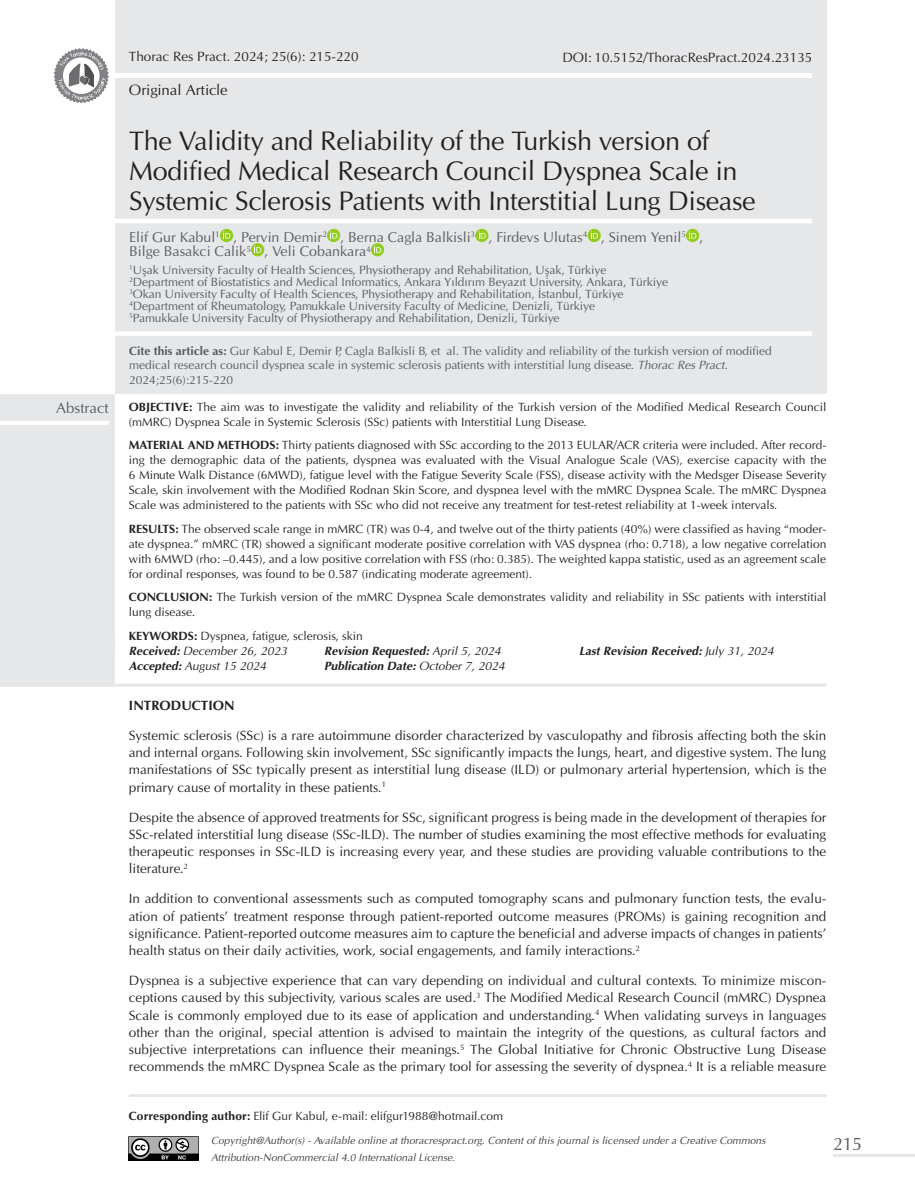
<style>
.page{position:relative;width:915px;height:1191px;background:#fff}
.page>*{position:absolute;margin:0;border:0;box-sizing:border-box;transform-origin:0 0}
.t1{font:27px/30px "Optima Normal Tr";letter-spacing:-.015em;color:#231f20}
.t2{font:18px "Optima Normal Tr";color:#57585a}
.t3{font:15px "Optima Normal Tr";color:#231f20}
.t4{font:15px "Optima Normal Tr";color:#57585a}
.t5{font:14.25px/14.2px "Optima Normal Tr";color:#57585a}
.t6{font:13.5px/17.2px "Optima Normal Tr";color:#231f20;text-align:justify}
.t7{font:13.5px "Optima Bold Tr";color:#231f20}
.t8{font:12px/15px "Optima Normal Tr";color:#231f20}
.t9{font:12px/12px "Optima Normal Tr";color:#57585a}
.t10{font:italic 700 12px "Optima Tr";color:#231f20}
.t11{font:12px "Optima Italic Tr";color:#231f20}
.t12{font:10.5px/16.5px "Optima Italic Tr";color:#3e3e3f}
.s1{font-family:"Optima Bold Tr"}
.s2{font-family:"Optima Italic Tr"}
.s3{font-family:"Optima Tr";font-weight:700;font-style:italic}
.s4{font-family:"Optima Italic Tr";font-weight:400;font-style:normal}
</style>
<div class="page">
<div style="left:115px;top:0;width:711px;height:262px;background:#e6e7e9"></div>
<hr style="left:45px;top:74px;width:767px;height:4px;background:#fff">
<svg style="left:53px;top:48px;width:56px;height:55px"></svg>
<hr style="left:833px;top:1154px;width:81px;height:2px;background:#e6e7e9">
<div style="left:0;top:394px;width:115px;height:257px;background:#e6e7e9"></div>
<div style="left:114px;top:635px;width:712px;height:45px;background:#fff"></div>
<div style="left:0;top:638px;width:115px;height:48px;background:#e6e7e9"></div>
<hr style="left:0;top:683px;width:826px;height:3px;background:#e6e7e9">
<div style="left:0;top:420px;width:109px;height:5px;background:#fff"></div>
<div style="left:115px;top:130px;width:711px;height:264px;background:#e6e7e9"></div>
<hr style="left:111px;top:219px;width:700px;height:4px;background:#fff">
<div style="left:111px;top:331px;width:700px;height:5px;background:#fff"></div>
<svg style="left:220px;top:229px;width:13px;height:13px"></svg>
<svg style="left:223px;top:231px;width:7px;height:7px"></svg>
<svg style="left:327px;top:229px;width:13px;height:13px"></svg>
<svg style="left:330px;top:231px;width:7px;height:7px"></svg>
<svg style="left:475px;top:229px;width:13px;height:13px"></svg>
<svg style="left:478px;top:231px;width:7px;height:7px"></svg>
<svg style="left:587px;top:229px;width:13px;height:13px"></svg>
<svg style="left:590px;top:231px;width:7px;height:7px"></svg>
<svg style="left:685px;top:229px;width:14px;height:13px"></svg>
<svg style="left:689px;top:231px;width:7px;height:7px"></svg>
<svg style="left:251px;top:243px;width:13px;height:13px"></svg>
<svg style="left:254px;top:245px;width:7px;height:8px"></svg>
<svg style="left:371px;top:243px;width:13px;height:13px"></svg>
<svg style="left:374px;top:245px;width:7px;height:8px"></svg>
<hr style="left:129px;top:1094px;width:697px;height:3px;background:#e6e7e9">
<img style="left:129px;top:1136px;width:69px;height:24px">
<p class="t4" style="left:56px;top:399px;width:54px">Abstract</p>
<p class="t6" style="left:129px;top:48px;width:231px">Thorac Res Pract. 2024; 25(6): 215-220</p>
<p class="t6" style="left:562px;top:49px;width:251px">DOI: 10.5152/ThoracResPract.2024.23135</p>
<p class="t3" style="left:129px;top:81px;width:100px">Original Article</p>
<h1 class="t1" style="left:129px;top:126px;width:628px">The Validity and Reliability of the Turkish version of<br>Modified Medical Research Council Dyspnea Scale in<br>Systemic Sclerosis Patients with Interstitial Lung Disease</h1>
<p class="t5" style="left:129px;top:230px;width:575px">Elif Gur Kabul<sup>1</sup> , Pervin Demir<sup>2</sup> , Berna Cagla Balkisli<sup>3</sup> , Firdevs Ulutas<sup>4</sup> , Sinem Yenil<sup>5</sup> ,<br>Bilge Basakci Calik<sup>5</sup> , Veli Cobankara<sup>4</sup></p>
<p class="t9" style="left:129px;top:264px;width:540px"><sup>1</sup>Uşak University Faculty of Health Sciences, Physiotherapy and Rehabilitation, Uşak, Türkiye <sup>2</sup>Department of Biostatistics and Medical Informatics, Ankara Yıldırım Beyazıt University, Ankara, Türkiye <sup>3</sup>Okan University Faculty of Health Sciences, Physiotherapy and Rehabilitation, İstanbul, Türkiye <sup>4</sup>Department of Rheumatology, Pamukkale University Faculty of Medicine, Denizli, Türkiye<br><sup>5</sup>Pamukkale University Faculty of Physiotherapy and Rehabilitation, Denizli, Türkiye</p>
<p class="t9" style="left:129px;top:343px;width:644px;line-height:14.4px"><span class="s1">Cite this article as:</span> Gur Kabul E, Demir P, Cagla Balkisli B, et al. The validity and reliability of the turkish version of modified medical research council dyspnea scale in systemic sclerosis patients with interstitial lung disease. <span class="s2">Thorac Res Pract.<br></span>2024;25(6):215-220</p>
<p class="t8" style="left:129px;top:399px;width:699px"><span class="s1">OBJECTIVE:</span> The aim was to investigate the validity and reliability of the Turkish version of the Modified Medical Research Council (mMRC) Dyspnea Scale in Systemic Sclerosis (SSc) patients with Interstitial Lung Disease.</p>
<p class="t8" style="left:129px;top:438px;width:698px;text-align:justify"><span class="s1">MATERIAL AND METHODS:</span> Thirty patients diagnosed with SSc according to the 2013 EULAR/ACR criteria were included. After record&shy;ing the demographic data of the patients, dyspnea was evaluated with the Visual Analogue Scale (VAS), exercise capacity with the 6 Minute Walk Distance (6MWD), fatigue level with the Fatigue Severity Scale (FSS), disease activity with the Medsger Disease Severity Scale, skin involvement with the Modified Rodnan Skin Score, and dyspnea level with the mMRC Dyspnea Scale. The mMRC Dyspnea Scale was administered to the patients with SSc who did not receive any treatment for test-retest reliability at 1-week intervals.</p>
<p class="t8" style="left:129px;top:521px;width:698px;text-align:justify"><span class="s1">RESULTS:</span> The observed scale range in mMRC (TR) was 0-4, and twelve out of the thirty patients (40%) were classified as having “moder&shy;ate dyspnea.” mMRC (TR) showed a significant moderate positive correlation with VAS dyspnea (rho: 0.718), a low negative correlation with 6MWD (rho: –0.445), and a low positive correlation with FSS (rho: 0.385). The weighted kappa statistic, used as an agreement scale for ordinal responses, was found to be 0.587 (indicating moderate agreement).</p>
<p class="t8" style="left:129px;top:590px;width:698px"><span class="s1">CONCLUSION:</span> The Turkish version of the mMRC Dyspnea Scale demonstrates validity and reliability in SSc patients with interstitial lung disease.</p>
<p class="t8" style="left:129px;top:628px;width:235px"><span class="s1">KEYWORDS:</span> Dyspnea, fatigue, sclerosis, skin</p>
<p class="t11" style="left:129px;top:644px;width:160px"><span class="s3">Received:</span> December 26, 2023</p>
<p class="t10" style="left:324px;top:643px;width:178px">Revision Requested: <span class="s4">April 5, 2024</span></p>
<p class="t10" style="left:579px;top:643px;width:196px">Last Revision Received: <span class="s4">July 31, 2024</span></p>
<p class="t11" style="left:129px;top:659px;width:139px"><span class="s3">Accepted:</span> August 15 2024</p>
<p class="t10" style="left:324px;top:658px;width:182px">Publication Date: <span class="s4">October 7, 2024</span></p>
<p class="t7" style="left:129px;top:696px;width:107px">INTRODUCTION</p>
<p class="t6" style="left:129px;top:726px;width:698px">Systemic sclerosis (SSc) is a rare autoimmune disorder characterized by vasculopathy and fibrosis affecting both the skin and internal organs. Following skin involvement, SSc significantly impacts the lungs, heart, and digestive system. The lung manifestations of SSc typically present as interstitial lung disease (ILD) or pulmonary arterial hypertension, which is the primary cause of mortality in these patients.<sup>1</sup></p>
<p class="t6" style="left:129px;top:808px;width:699px">Despite the absence of approved treatments for SSc, significant progress is being made in the development of therapies for SSc-related interstitial lung disease (SSc-ILD). The number of studies examining the most effective methods for evaluating therapeutic responses in SSc-ILD is increasing every year, and these studies are providing valuable contributions to the literature.<sup>2</sup></p>
<p class="t6" style="left:129px;top:890px;width:698px">In addition to conventional assessments such as computed tomography scans and pulmonary function tests, the evalu&shy;ation of patients’ treatment response through patient-reported outcome measures (PROMs) is gaining recognition and significance. Patient-reported outcome measures aim to capture the beneficial and adverse impacts of changes in patients’ health status on their daily activities, work, social engagements, and family interactions.<sup>2</sup></p>
<p class="t6" style="left:129px;top:972px;width:698px">Dyspnea is a subjective experience that can vary depending on individual and cultural contexts. To minimize miscon&shy;ceptions caused by this subjectivity, various scales are used.<sup>3</sup> The Modified Medical Research Council (mMRC) Dyspnea Scale is commonly employed due to its ease of application and understanding.<sup>4</sup> When validating surveys in languages other than the original, special attention is advised to maintain the integrity of the questions, as cultural factors and subjective interpretations can influence their meanings.<sup>5</sup> The Global Initiative for Chronic Obstructive Lung Disease recommends the mMRC Dyspnea Scale as the primary tool for assessing the severity of dyspnea.<sup>4</sup> It is a reliable measure</p>
<p class="t8" style="left:129px;top:1108px;width:375px"><span class="s1">Corresponding author:</span> Elif Gur Kabul, e-mail: elifgur1988@hotmail.com</p>
<p class="t12" style="left:211px;top:1132px;width:555px">Copyright@Author(s) - Available online at thoracrespract.org. Content of this journal is licensed under a Creative Commons<br>Attribution-NonCommercial 4.0 International License.</p>
<h2 class="t2" style="left:833px;top:1132px;width:30px">215</h2>
</div>
